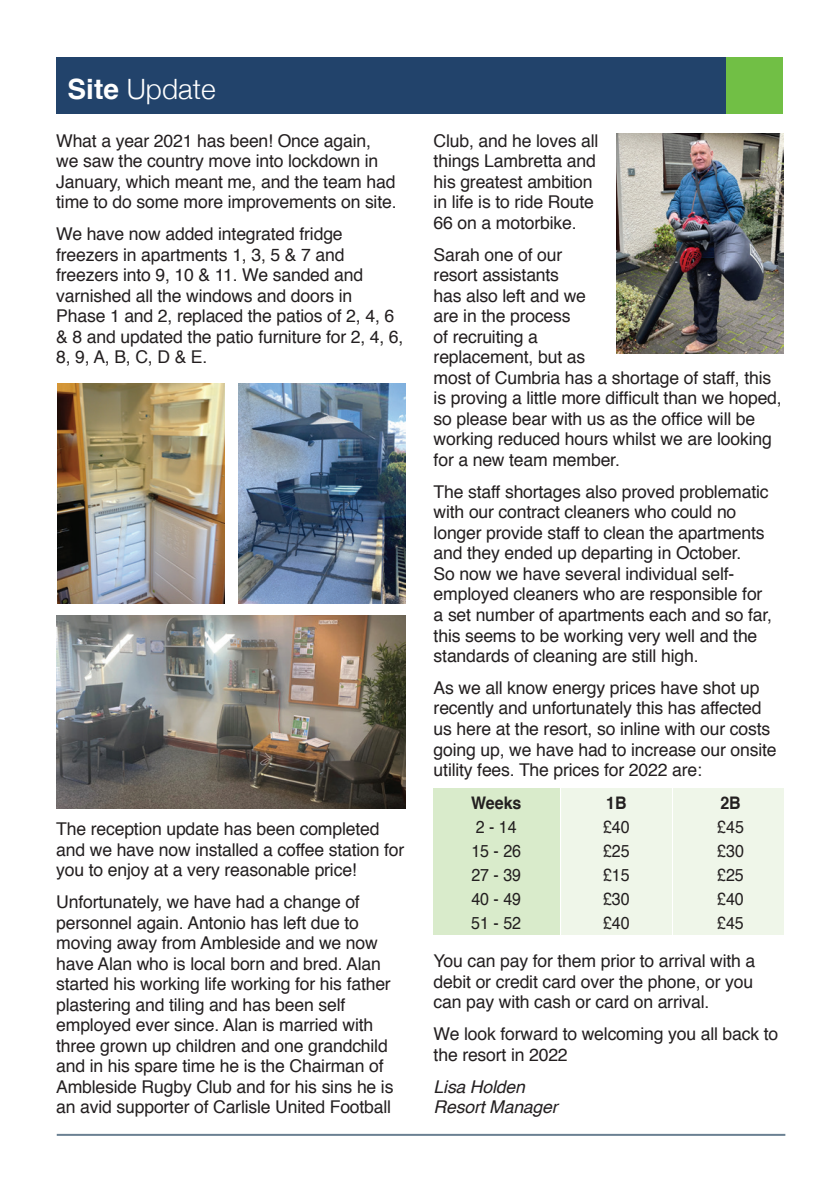
<style>
.page{position:relative;width:840px;height:1191px;background:#fff}
.page>*{position:absolute;margin:0;border:0;box-sizing:border-box;transform-origin:0 0}
.t1{font:300 28px "Helvetica Neue";color:#fff}
.t2{font:17.6px/20.6px "Helvetica";letter-spacing:-.01em;color:#231f20}
.t3{font:italic 17.6px/20.8px "Helvetica";letter-spacing:-.01em;color:#231f20}
.t4{font:17.4px "Helvetica";color:#231f20;scale:.92 1}
.t5{font:700 17.4px "Helvetica";color:#231f20;scale:.92 1}
.s1{font-family:"Helvetica";font-weight:700}
</style>
<div class="page">
<hr style="left:57px;top:1133px;width:727px;height:2px;background:#6a8092">
<img style="left:616px;top:133px;width:167px;height:221px">
<div style="left:56px;top:57px;width:726px;height:56px;background:#22436b"></div>
<div style="left:725px;top:57px;width:57px;height:56px;background:#71bf45"></div>
<div style="left:433px;top:788px;width:127px;height:26px;background:#d9ebcb"></div>
<div style="left:433px;top:815px;width:127px;height:23px;background:#d9ebcb"></div>
<div style="left:433px;top:839px;width:127px;height:23px;background:#d9ebcb"></div>
<div style="left:433px;top:863px;width:127px;height:23px;background:#d9ebcb"></div>
<div style="left:433px;top:887px;width:127px;height:23px;background:#d9ebcb"></div>
<div style="left:433px;top:911px;width:127px;height:23px;background:#d9ebcb"></div>
<div style="left:560px;top:788px;width:111px;height:26px;background:#eff6e9"></div>
<div style="left:560px;top:815px;width:111px;height:23px;background:#eff6e9"></div>
<div style="left:560px;top:839px;width:111px;height:23px;background:#eff6e9"></div>
<div style="left:560px;top:863px;width:111px;height:23px;background:#eff6e9"></div>
<div style="left:560px;top:887px;width:111px;height:23px;background:#eff6e9"></div>
<div style="left:560px;top:911px;width:111px;height:23px;background:#eff6e9"></div>
<hr style="left:560px;top:791px;width:1px;height:143px;background:#fff">
<div style="left:672px;top:788px;width:110px;height:26px;background:#eff6e9"></div>
<div style="left:672px;top:815px;width:110px;height:23px;background:#eff6e9"></div>
<div style="left:672px;top:839px;width:110px;height:23px;background:#eff6e9"></div>
<div style="left:672px;top:863px;width:110px;height:23px;background:#eff6e9"></div>
<div style="left:672px;top:887px;width:110px;height:23px;background:#eff6e9"></div>
<div style="left:672px;top:911px;width:110px;height:23px;background:#eff6e9"></div>
<img style="left:57px;top:383px;width:167px;height:221px">
<img style="left:56px;top:615px;width:349px;height:193px">
<img style="left:238px;top:383px;width:167px;height:221px">
<h1 class="t1" style="left:68px;top:67px;width:149px"><span class="s1">Site</span> Update</h1>
<p class="t2" style="left:56px;top:130px;width:342px">What a year 2021 has been! Once again, we saw the country move into lockdown in January, which meant me, and the team had time to do some more improvements on site.</p>
<p class="t2" style="left:56px;top:223px;width:348px">We have now added integrated fridge freezers in apartments 1, 3, 5 &amp; 7 and freezers into 9, 10 &amp; 11. We sanded and varnished all the windows and doors in Phase 1 and 2, replaced the patios of 2, 4, 6 &amp; 8 and updated the patio furniture for 2, 4, 6, 8, 9, A, B, C, D &amp; E.</p>
<p class="t2" style="left:56px;top:818px;width:349px">The reception update has been completed and we have now installed a coffee station for you to enjoy at a very reasonable price!</p>
<p class="t2" style="left:56px;top:891px;width:338px">Unfortunately, we have had a change of personnel again. Antonio has left due to moving away from Ambleside and we now have Alan who is local born and bred. Alan started his working life working for his father plastering and tiling and has been self employed ever since. Alan is married with three grown up children and one grandchild and in his spare time he is the Chairman of Ambleside Rugby Club and for his sins he is an avid supporter of Carlisle United Football</p>
<p class="t2" style="left:433px;top:130px;width:166px">Club, and he loves all things Lambretta and his greatest ambition in life is to ride Route<br>66 on a motorbike.</p>
<p class="t2" style="left:433px;top:244px;width:349px">Sarah one of our<br>resort assistants<br>has also left and we<br>are in the process<br>of recruiting a<br>replacement, but as<br>most of Cumbria has a shortage of staff, this is proving a little more difficult than we hoped, so please bear with us as the office will be working reduced hours whilst we are looking for a new team member.</p>
<p class="t2" style="left:433px;top:481px;width:339px">The staff shortages also proved problematic with our contract cleaners who could no longer provide staff to clean the apartments and they ended up departing in October.<br>So now we have several individual self&shy;employed cleaners who are responsible for a set number of apartments each and so far, this seems to be working very well and the standards of cleaning are still high.</p>
<p class="t2" style="left:433px;top:677px;width:344px">As we all know energy prices have shot up recently and unfortunately this has affected us here at the resort, so inline with our costs going up, we have had to increase our onsite utility fees. The prices for 2022 are:</p>
<p class="t5" style="left:471px;top:788px;width:56px">Weeks</p>
<p class="t5" style="left:606px;top:788px;width:24px">1B</p>
<p class="t5" style="left:720px;top:788px;width:24px">2B</p>
<p class="t4" style="left:475px;top:811px;width:46px">2 - 14</p>
<p class="t4" style="left:602px;top:811px;width:31px">£40</p>
<p class="t4" style="left:716px;top:811px;width:31px">£45</p>
<p class="t4" style="left:471px;top:835px;width:56px">15 - 26</p>
<p class="t4" style="left:602px;top:835px;width:31px">£25</p>
<p class="t4" style="left:716px;top:835px;width:31px">£30</p>
<p class="t4" style="left:471px;top:859px;width:56px">27 - 39</p>
<p class="t4" style="left:602px;top:859px;width:31px">£15</p>
<p class="t4" style="left:716px;top:859px;width:31px">£25</p>
<p class="t4" style="left:471px;top:883px;width:56px">40 - 49</p>
<p class="t4" style="left:602px;top:883px;width:31px">£30</p>
<p class="t4" style="left:716px;top:883px;width:31px">£40</p>
<p class="t4" style="left:471px;top:907px;width:56px">51 - 52</p>
<p class="t4" style="left:602px;top:907px;width:31px">£40</p>
<p class="t4" style="left:716px;top:907px;width:31px">£45</p>
<p class="t2" style="left:433px;top:950px;width:323px;text-align:justify">You can pay for them prior to arrival with a debit or credit card over the phone, or you can pay with cash or card on arrival.</p>
<p class="t2" style="left:433px;top:1023px;width:346px">We look forward to welcoming you all back to the resort in 2022</p>
<p class="t3" style="left:433px;top:1076px;width:125px">Lisa Holden<br>Resort Manager</p>
</div>
